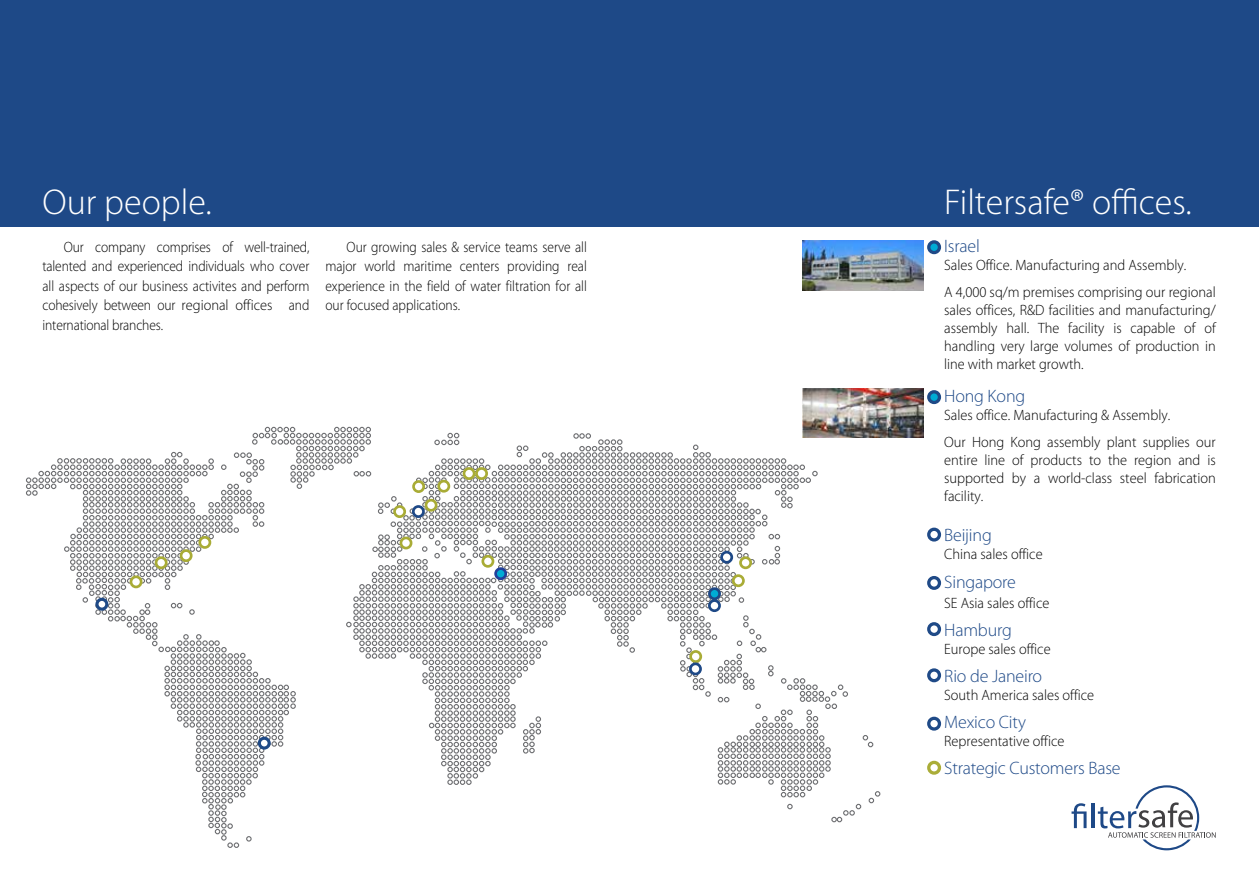
<style>
.page{position:relative;width:1259px;height:893px;background:#fff}
.page>*{position:absolute;margin:0;border:0;box-sizing:border-box;transform-origin:0 0}
.t1{font:300 36px "Myriad Pro";color:#fff}
.t2{font:300 18px "Myriad Pro";letter-spacing:-.01em;color:#1e4987}
.t3{font:300 15px/18px "Myriad Pro";color:#000;scale:.96 1}
.t4{font:300 15px/19.5px "Myriad Pro";color:#000;text-align:justify;scale:.9 1}
</style>
<div class="page">
<div style="left:0;top:0;width:1259px;height:226px;background:#1e4987"></div>
<img style="left:803px;top:240px;width:121px;height:50px">
<img style="left:803px;top:388px;width:121px;height:50px">
<svg style="left:1071px;top:803px;width:15px;height:25px"></svg>
<hr style="left:1091px;top:804px;width:3px;height:24px;background:#1e4987">
<svg style="left:1097px;top:785px;width:118px;height:65px"></svg>
<div style="left:928px;top:242px;width:11px;height:11px;background:#00abd4;border-radius:50%"></div>
<div style="left:927px;top:240px;width:14px;height:14px;border:3px solid #1f4a87;border-radius:50%"></div>
<div style="left:928px;top:392px;width:11px;height:10px;background:#00abd4;border-radius:50%"></div>
<div style="left:927px;top:390px;width:14px;height:14px;border:3px solid #1f4a87;border-radius:50%"></div>
<div style="left:927px;top:528px;width:14px;height:14px;border:3px solid #1f4a87;border-radius:50%"></div>
<div style="left:927px;top:576px;width:14px;height:14px;border:3px solid #1f4a87;border-radius:50%"></div>
<div style="left:927px;top:622px;width:14px;height:14px;border:3px solid #1f4a87;border-radius:50%"></div>
<div style="left:927px;top:668px;width:14px;height:14px;border:3px solid #1f4a87;border-radius:50%"></div>
<div style="left:927px;top:717px;width:14px;height:14px;border:3px solid #1f4a87;border-radius:50%"></div>
<div style="left:927px;top:761px;width:14px;height:14px;border:3px solid #aaad38;border-radius:50%"></div>
<svg style="left:26px;top:427px;width:854px;height:421px"></svg>
<div style="left:709px;top:601px;width:10px;height:10px;background:#fff;border-radius:50%"></div>
<div style="left:708px;top:599px;width:13px;height:13px;border:3px solid #1e4987;border-radius:50%"></div>
<div style="left:495px;top:569px;width:11px;height:10px;background:#00acd4;border-radius:50%"></div>
<div style="left:494px;top:567px;width:13px;height:13px;border:3px solid #21409a;border-radius:50%"></div>
<div style="left:413px;top:506px;width:10px;height:11px;background:#fff;border-radius:50%"></div>
<div style="left:412px;top:505px;width:13px;height:13px;border:3px solid #1e4987;border-radius:50%"></div>
<div style="left:426px;top:500px;width:10px;height:10px;background:#fff;border-radius:50%"></div>
<div style="left:425px;top:499px;width:12px;height:13px;border:3px solid #a9ac36;border-radius:50%"></div>
<div style="left:690px;top:651px;width:11px;height:11px;background:#fff;border-radius:50%"></div>
<div style="left:689px;top:650px;width:13px;height:13px;border:3px solid #a9ac36;border-radius:50%"></div>
<div style="left:401px;top:538px;width:10px;height:10px;background:#fff;border-radius:50%"></div>
<div style="left:399px;top:537px;width:13px;height:12px;border:3px solid #a9ac36;border-radius:50%"></div>
<div style="left:476px;top:468px;width:10px;height:11px;background:#fff;border-radius:50%"></div>
<div style="left:475px;top:467px;width:13px;height:13px;border:3px solid #a9ac36;border-radius:50%"></div>
<div style="left:200px;top:537px;width:10px;height:10px;background:#fff;border-radius:50%"></div>
<div style="left:198px;top:536px;width:13px;height:13px;border:3px solid #a9ac36;border-radius:50%"></div>
<div style="left:156px;top:558px;width:10px;height:10px;background:#fff;border-radius:50%"></div>
<div style="left:155px;top:556px;width:13px;height:13px;border:3px solid #a9ac36;border-radius:50%"></div>
<div style="left:721px;top:552px;width:11px;height:10px;background:#fff;border-radius:50%"></div>
<div style="left:720px;top:551px;width:13px;height:13px;border:3px solid #1e4987;border-radius:50%"></div>
<div style="left:690px;top:664px;width:10px;height:10px;background:#fff;border-radius:50%"></div>
<div style="left:689px;top:662px;width:13px;height:13px;border:3px solid #1e4987;border-radius:50%"></div>
<div style="left:733px;top:576px;width:10px;height:10px;background:#fff;border-radius:50%"></div>
<div style="left:732px;top:574px;width:13px;height:13px;border:3px solid #a9ac36;border-radius:50%"></div>
<div style="left:131px;top:577px;width:10px;height:10px;background:#fff;border-radius:50%"></div>
<div style="left:130px;top:575px;width:12px;height:13px;border:3px solid #a9ac36;border-radius:50%"></div>
<div style="left:181px;top:551px;width:10px;height:10px;background:#fff;border-radius:50%"></div>
<div style="left:180px;top:549px;width:12px;height:13px;border:3px solid #a9ac36;border-radius:50%"></div>
<div style="left:394px;top:506px;width:11px;height:11px;background:#fff;border-radius:50%"></div>
<div style="left:393px;top:505px;width:13px;height:13px;border:3px solid #a9ac36;border-radius:50%"></div>
<div style="left:439px;top:481px;width:10px;height:10px;background:#fff;border-radius:50%"></div>
<div style="left:437px;top:480px;width:13px;height:13px;border:3px solid #a9ac36;border-radius:50%"></div>
<div style="left:413px;top:481px;width:11px;height:11px;background:#fff;border-radius:50%"></div>
<div style="left:412px;top:480px;width:13px;height:13px;border:3px solid #a9ac36;border-radius:50%"></div>
<div style="left:709px;top:589px;width:10px;height:10px;background:#00acd4;border-radius:50%"></div>
<div style="left:708px;top:587px;width:13px;height:13px;border:3px solid #1e4987;border-radius:50%"></div>
<div style="left:483px;top:556px;width:10px;height:10px;background:#fff;border-radius:50%"></div>
<div style="left:481px;top:555px;width:13px;height:13px;border:3px solid #a9ac36;border-radius:50%"></div>
<div style="left:464px;top:468px;width:10px;height:11px;background:#fff;border-radius:50%"></div>
<div style="left:463px;top:467px;width:12px;height:13px;border:3px solid #a9ac36;border-radius:50%"></div>
<div style="left:740px;top:558px;width:10px;height:10px;background:#fff;border-radius:50%"></div>
<div style="left:739px;top:556px;width:13px;height:13px;border:3px solid #a9ac36;border-radius:50%"></div>
<div style="left:97px;top:599px;width:10px;height:10px;background:#fff;border-radius:50%"></div>
<div style="left:95px;top:598px;width:13px;height:13px;border:3px solid #1f4a87;border-radius:50%"></div>
<div style="left:259px;top:738px;width:10px;height:10px;background:#fff;border-radius:50%"></div>
<div style="left:258px;top:737px;width:13px;height:13px;border:3px solid #1f4a87;border-radius:50%"></div>
<h1 class="t1" style="left:43px;top:182px;width:171px">Our people.</h1>
<p class="t4" style="left:43px;top:237px;width:298px;text-indent:21px">Our company comprises of well-trained, talented and experienced individuals who cover all aspects of our business activites and perform cohesively between our regional offices and international branches.</p>
<p class="t4" style="left:325px;top:237px;width:292px;text-indent:21px">Our growing sales &amp; service teams serve all major world maritime centers providing real experience in the field of water filtration for all our focused applications.</p>
<h1 class="t1" style="left:944px;top:182px;width:249px">Filtersafe® offices.</h1>
<p class="t2" style="left:944px;top:236px;width:37px">Israel</p>
<p class="t3" style="left:944px;top:252px;width:284px;line-height:26.5px">Sales Office. Manufacturing and Assembly.<br>A 4,000 sq/m premises comprising our regional</p>
<p class="t3" style="left:944px;top:301px;width:284px;text-align:justify">sales offices, R&amp;D facilities and manufacturing/ assembly hall. The facility is capable of of handling very large volumes of production in line with market growth.</p>
<p class="t2" style="left:944px;top:386px;width:83px">Hong Kong</p>
<p class="t3" style="left:944px;top:402px;width:284px;line-height:26.5px">Sales office. Manufacturing &amp; Assembly.<br>Our Hong Kong assembly plant supplies our</p>
<p class="t3" style="left:944px;top:451px;width:284px;text-align:justify">entire line of products to the region and is supported by a world-class steel fabrication facility.</p>
<p class="t2" style="left:944px;top:525px;width:49px">Beijing</p>
<p class="t3" style="left:944px;top:545px;width:104px">China sales office</p>
<p class="t2" style="left:944px;top:572px;width:73px">Singapore</p>
<p class="t3" style="left:944px;top:594px;width:111px">SE Asia sales office</p>
<p class="t2" style="left:944px;top:620px;width:69px">Hamburg</p>
<p class="t3" style="left:944px;top:640px;width:112px">Europe sales office</p>
<p class="t2" style="left:944px;top:666px;width:99px">Rio de Janeiro</p>
<p class="t3" style="left:944px;top:686px;width:158px">South America sales office</p>
<p class="t2" style="left:944px;top:712px;width:83px">Mexico City</p>
<p class="t3" style="left:944px;top:732px;width:127px">Representative office</p>
<p class="t2" style="left:944px;top:758px;width:178px">Strategic Customers Base</p>
</div>
